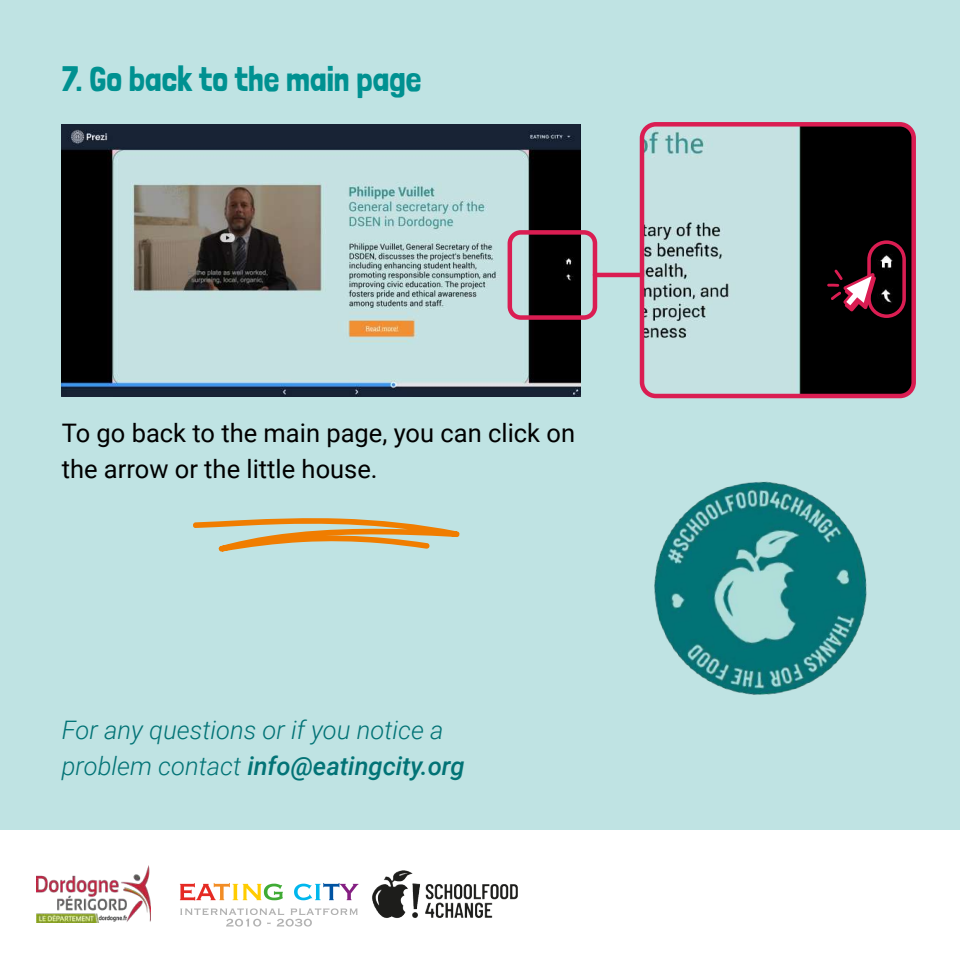
<style>
.page{position:relative;width:960px;height:960px;background:#fff}
.page>*{position:absolute;margin:0;border:0;box-sizing:border-box;transform-origin:0 0}
.t1{font:34.95px "Londrina Solid";color:#009191}
.t2{font:italic 300 25.5px/36px "Roboto";color:#027376}
.t3{font:25.5px/36px "Roboto";color:#000}
.s1{font-weight:500}
</style>
<div class="page">
<div style="left:0;top:0;width:960px;height:830px;background:#bfe3e3"></div>
<img style="left:37px;top:866px;width:114px;height:57px">
<img style="left:358px;top:870px;width:160px;height:48px">
<svg style="left:180px;top:908px;width:178px;height:19px"></svg>
<svg style="left:180px;top:883px;width:103px;height:18px"></svg>
<svg style="left:294px;top:883px;width:64px;height:17px"></svg>
<img style="left:654px;top:481px;width:213px;height:214px">
<svg style="left:193px;top:518px;width:267px;height:34px"></svg>
<img style="left:645px;top:127px;width:266px;height:266px">
<div style="left:640px;top:122px;width:276px;height:276px;border:4px solid #da1d52;border-radius:14px"></div>
<img style="left:62px;top:124px;width:519px;height:272px">
<div style="left:508px;top:230px;width:89px;height:90px;border:4px solid #da1d52;border-radius:11px"></div>
<hr style="left:595px;top:273px;width:47px;height:4px;background:#da1d52">
<div style="left:867px;top:240px;width:39px;height:78px;border:4px solid #da1d52;border-radius:18px"></div>
<svg style="left:827px;top:269px;width:49px;height:42px;background:#673241"></svg>
<h1 class="t1" style="left:62px;top:58px;width:361px">7. Go back to the main page</h1>
<p class="t3" style="left:62px;top:414px;width:515px">To go back to the main page, you can click on the arrow or the little house.</p>
<p class="t2" style="left:62px;top:711px;width:404px">For any questions or if you notice a problem contact <span class="s1">info@eatingcity.org</span></p>
</div>
